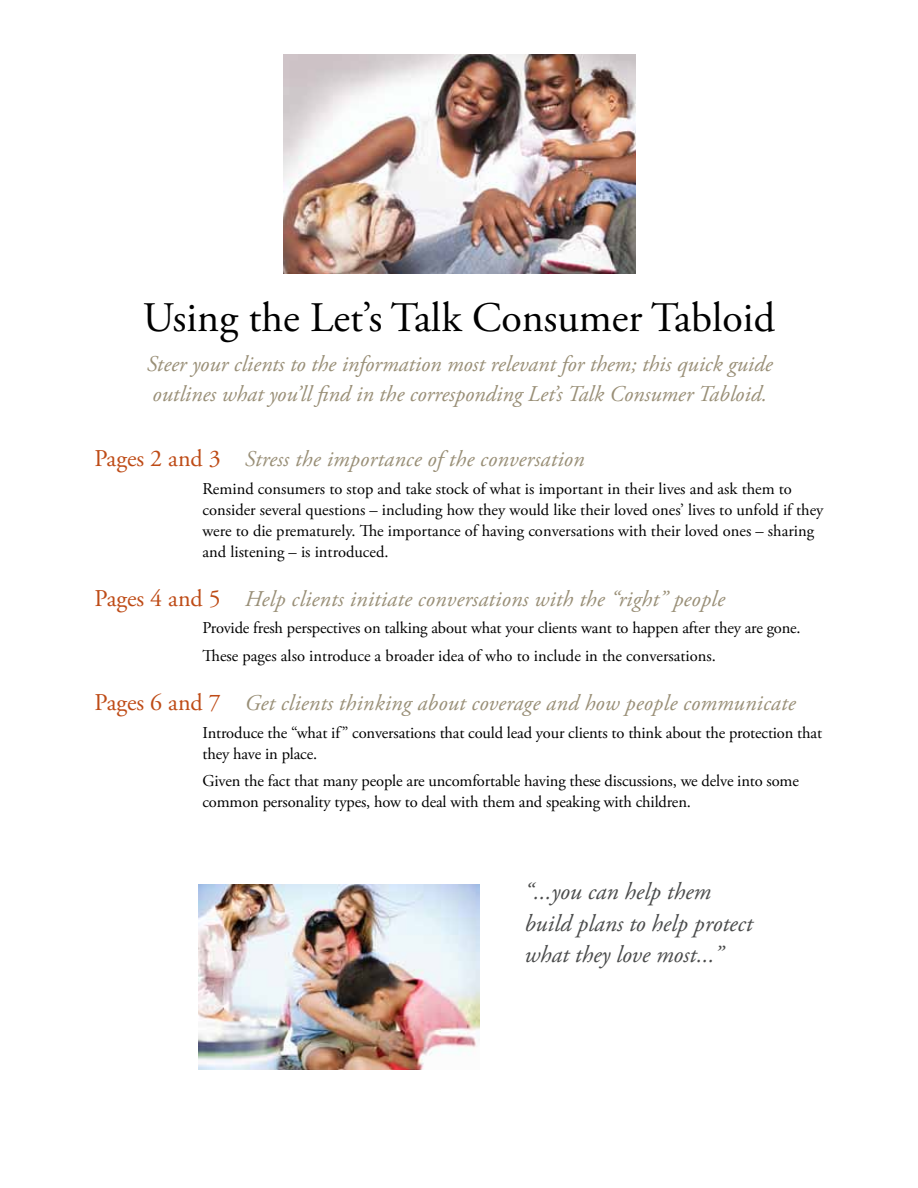
<style>
.page{position:relative;width:918px;height:1188px;background:#fff}
.page>*{position:absolute;margin:0;border:0;box-sizing:border-box;transform-origin:0 0}
.t1{font:42px "Adobe Garamond Pro";color:#000}
.t2{font:italic 24px/31.5px "Adobe Garamond Pro";color:#4a4b4b}
.t3{font:italic 22.5px/30px "Adobe Garamond Pro";letter-spacing:.005em;color:#998f77}
.t4{font:16.5px/21px "Adobe Garamond Pro";letter-spacing:-.01em;color:#000}
.s1{font-style:normal;font-size:24px;color:#be4b16}
</style>
<div class="page">
<img style="left:199px;top:884px;width:281px;height:186px">
<img style="left:284px;top:54px;width:351px;height:219px">
<h1 class="t1" style="left:143px;top:292px;width:634px">Using the Let’s Talk Consumer Tabloid</h1>
<h3 class="t3" style="left:147px;top:349px;width:627px">Steer your clients to the information most relevant for them; this quick guide outlines what you’ll find in the corresponding Let’s Talk Consumer Tabloid.</h3>
<h3 class="t3" style="left:94px;top:445px;width:492px"><span class="s1">Pages 2 and 3</span> Stress the importance of the conversation</h3>
<p class="t4" style="left:202px;top:479px;width:622px">Remind consumers to stop and take stock of what is important in their lives and ask them to consider several questions – including how they would like their loved ones’ lives to unfold if they were to die prematurely. The importance of having conversations with their loved ones – sharing and listening – is introduced.</p>
<h3 class="t3" style="left:94px;top:584px;width:632px"><span class="s1">Pages 4 and 5</span> Help clients initiate conversations with the “right” people</h3>
<p class="t4" style="left:202px;top:615px;width:600px;line-height:27.8px">Provide fresh perspectives on talking about what your clients want to happen after they are gone.<br>These pages also introduce a broader idea of who to include in the conversations.</p>
<h3 class="t3" style="left:94px;top:688px;width:702px"><span class="s1">Pages 6 and 7</span> Get clients thinking about coverage and how people communicate</h3>
<p class="t4" style="left:202px;top:722px;width:621px">Introduce the “what if” conversations that could lead your clients to think about the protection that they have in place.</p>
<p class="t4" style="left:202px;top:771px;width:598px">Given the fact that many people are uncomfortable having these discussions, we delve into some common personality types, how to deal with them and speaking with children.</p>
<h2 class="t2" style="left:524px;top:877px;width:230px">“...you can help them build plans to help protect what they love most...”</h2>
</div>
